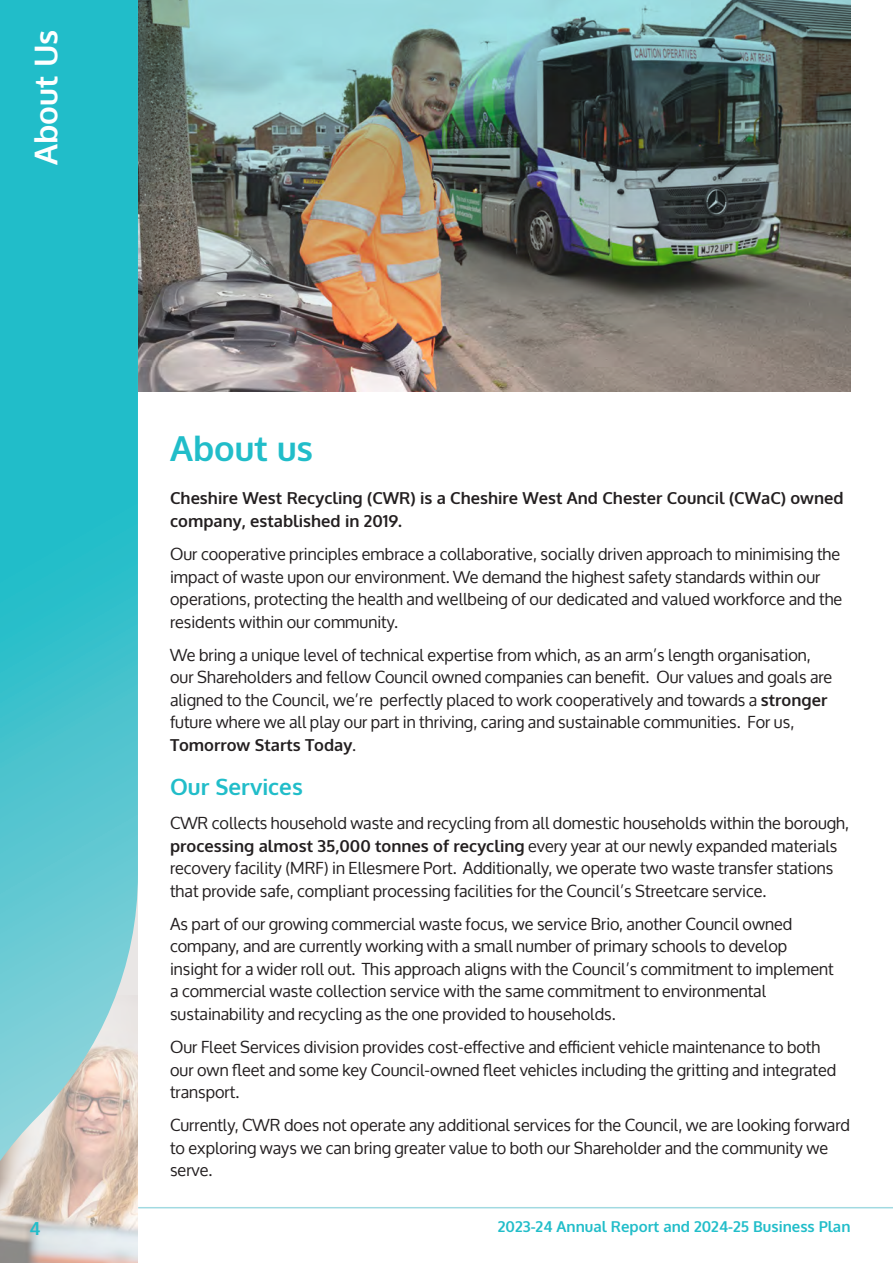
<style>
.page{position:relative;width:893px;height:1263px;background:#fff}
.page>*{position:absolute;margin:0;border:0;box-sizing:border-box;transform-origin:0 0}
.t1{font:700 34.5px "Oxygen";color:#21bdc9}
.Sub_Heading_1{font:700 31.5px "Oxygen";color:#fff}
.t2{font:700 22.5px "Oxygen";color:#21bdc9}
.t3{font:700 18px "Oxygen";color:#21bdc9}
.t4{font:16.5px/22.5px "Oxygen";color:#231f20}
.t5{font:700 16.5px/22.5px "Oxygen";color:#231f20}
.t6{font:700 15px "Oxygen";color:#21bdc9}
.s1{font-weight:700}
</style>
<div class="page">
<img style="left:0;top:1161px;width:137px;height:102px">
<svg style="left:0;top:0;width:138px;height:1161px;background:#47c2cc"></svg>
<hr style="left:138px;top:1207px;width:755px;height:1px;background:#a1dae1">
<img style="left:138px;top:351px;width:712px;height:40px">
<img style="left:138px;top:0;width:712px;height:351px">
<p class="Sub_Heading_1" style="left:26px;top:165px;width:137px;rotate:-90deg">About Us</p>
<p class="t1" style="left:170px;top:427px;width:145px">About us</p>
<p class="t5" style="left:170px;top:488px;width:675px">Cheshire West Recycling (CWR) is a Cheshire West And Chester Council (CWaC) owned company, established in 2019.</p>
<p class="t4" style="left:170px;top:543px;width:674px">Our cooperative principles embrace a collaborative, socially driven approach to minimising the impact of waste upon our environment. We demand the highest safety standards within our operations, protecting the health and wellbeing of our dedicated and valued workforce and the residents within our community.</p>
<p class="t4" style="left:170px;top:644px;width:664px">We bring a unique level of technical expertise from which, as an arm’s length organisation, our Shareholders and fellow Council owned companies can benefit. Our values and goals are aligned to the Council, we’re perfectly placed to work cooperatively and towards a <span class="s1">stronger </span>future where we all play our part in thriving, caring and sustainable communities. For us, <span class="s1">Tomorrow Starts Today</span>.</p>
<p class="t2" style="left:170px;top:772px;width:134px">Our Services</p>
<p class="t4" style="left:170px;top:812px;width:681px">CWR collects household waste and recycling from all domestic households within the borough, <span class="s1">processing almost 35,000 tonnes of recycling</span> every year at our newly expanded materials recovery facility (MRF) in Ellesmere Port. Additionally, we operate two waste transfer stations that provide safe, compliant processing facilities for the Council’s Streetcare service.</p>
<p class="t4" style="left:170px;top:913px;width:665px">As part of our growing commercial waste focus, we service Brio, another Council owned company, and are currently working with a small number of primary schools to develop insight for a wider roll out. This approach aligns with the Council’s commitment to implement a commercial waste collection service with the same commitment to environmental sustainability and recycling as the one provided to households.</p>
<p class="t4" style="left:170px;top:1036px;width:668px">Our Fleet Services division provides cost-effective and efficient vehicle maintenance to both our own fleet and some key Council-owned fleet vehicles including the gritting and integrated transport.</p>
<p class="t4" style="left:170px;top:1114px;width:681px">Currently, CWR does not operate any additional services for the Council, we are looking forward to exploring ways we can bring greater value to both our Shareholder and the community we serve.</p>
<p class="t3" style="left:29px;top:1217px;width:13px">4</p>
<p class="t6" style="left:498px;top:1217px;width:354px">2023-24 Annual Report and 2024-25 Business Plan</p>
</div>
